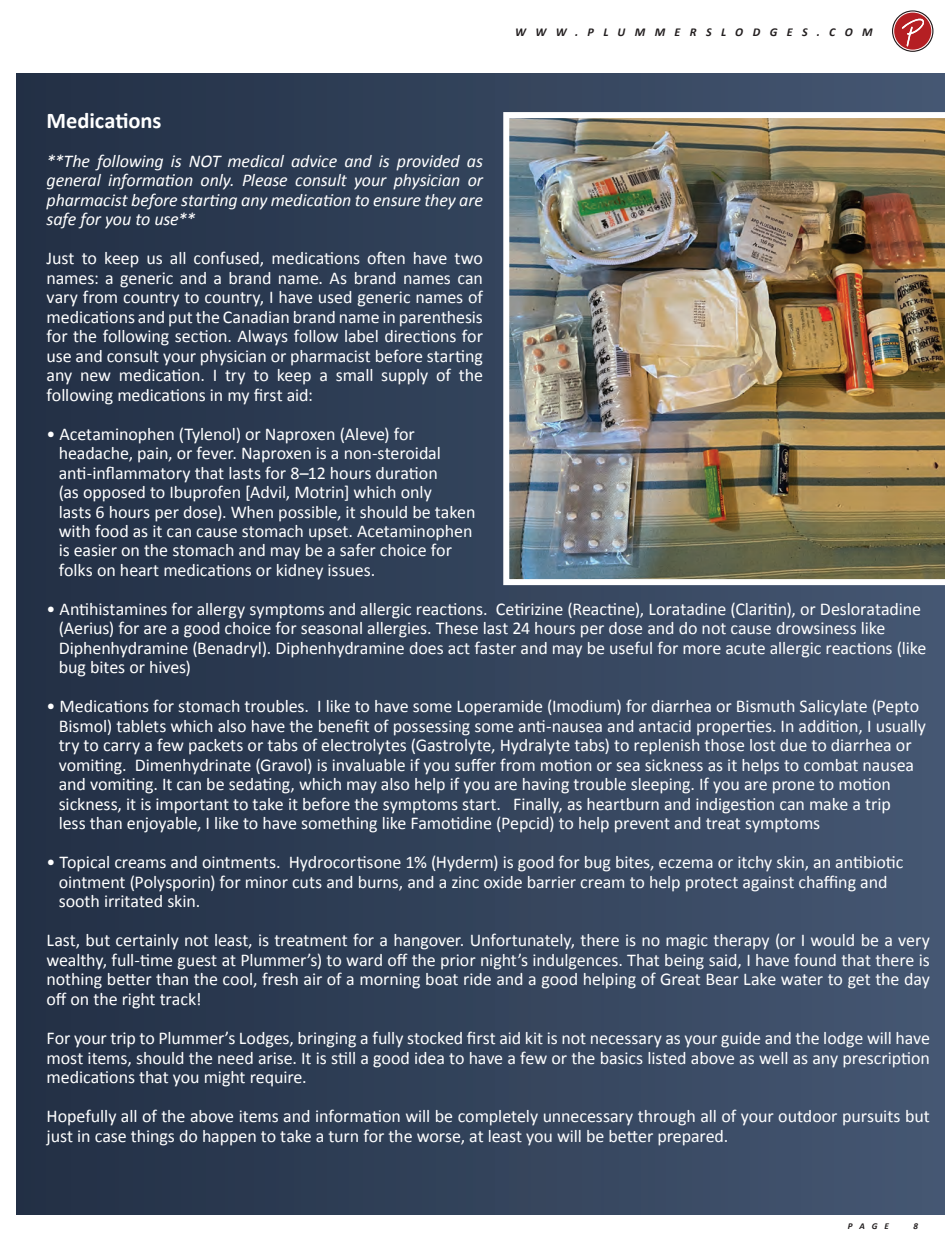
<style>
.page{position:relative;width:945px;height:1242px;background:#fff}
.page>*{position:absolute;margin:0;border:0;box-sizing:border-box;transform-origin:0 0}
.t1{font:700 22.5px "Calibri";color:#fff}
.t2{font:18px/19.5px "Calibri";letter-spacing:-.005em;color:#fff}
.t3{font:italic 18px/19.5px "Calibri";letter-spacing:-.01em;color:#fff;text-align:justify}
.t4{font:italic 700 12px "Calibri";letter-spacing:.79em;color:#231f20}
.t5{font:italic 700 9px "Calibri";color:#231f20}
</style>
<div class="page">
<svg style="left:893px;top:11px;width:40px;height:40px"></svg>
<div style="left:892px;top:10px;width:41px;height:42px;border:1px solid #231f20;border-radius:50%"></div>
<svg style="left:902px;top:19px;width:22px;height:28px"></svg>
<div style="left:893px;top:12px;width:39px;height:38px;border:1px solid #fff;border-radius:50%"></div>
<div style="left:16px;top:73px;width:929px;height:1142px;background:linear-gradient(to right,#212f44,#455773)"></div>
<img style="left:503px;top:112px;width:442px;height:473px">
<p class="t4" style="left:515px;top:24px;width:359px">WWW.PLUMMERSLODGES.COM</p>
<p class="t1" style="left:47px;top:106px;width:117px">Medications</p>
<p class="t3" style="left:47px;top:150px;width:438px">**The following is NOT medical advice and is provided as general information only. Please consult your physician or pharmacist before starting any medication to ensure they are safe for you to use**</p>
<p class="t2" style="left:47px;top:248px;width:438px;text-align:justify">Just to keep us all confused, medications often have two names: a generic and a brand name. As brand names can vary from country to country, I have used generic names of medications and put the Canadian brand name in parenthesis for the following section. Always follow label directions for use and consult your physician or pharmacist before starting any new medication. I try to keep a small supply of the following medications in my first aid:</p>
<p class="t2" style="left:59px;top:424px;width:418px;text-indent:-12px">• Acetaminophen (Tylenol) or Naproxen (Aleve) for headache, pain, or fever. Naproxen is a non-steroidal anti-inflammatory that lasts for 8–12 hours duration<br>(as opposed to Ibuprofen [Advil, Motrin] which only<br>lasts 6 hours per dose). When possible, it should be taken with food as it can cause stomach upset. Acetaminophen is easier on the stomach and may be a safer choice for folks on heart medications or kidney issues.</p>
<p class="t2" style="left:59px;top:599px;width:869px;text-indent:-12px">• Antihistamines for allergy symptoms and allergic reactions. Cetirizine (Reactine), Loratadine (Claritin), or Desloratadine (Aerius) for are a good choice for seasonal allergies. These last 24 hours per dose and do not cause drowsiness like Diphenhydramine (Benadryl). Diphenhydramine does act faster and may be useful for more acute allergic reactions (like bug bites or hives)</p>
<p class="t2" style="left:59px;top:697px;width:869px;text-indent:-12px">• Medications for stomach troubles. I like to have some Loperamide (Imodium) for diarrhea or Bismuth Salicylate (Pepto Bismol) tablets which also have the benefit of possessing some anti-nausea and antacid properties. In addition, I usually try to carry a few packets or tabs of electrolytes (Gastrolyte, Hydralyte tabs) to replenish those lost due to diarrhea or vomiting. Dimenhydrinate (Gravol) is invaluable if you suffer from motion or sea sickness as it helps to combat nausea and vomiting. It can be sedating, which may also help if you are having trouble sleeping. If you are prone to motion sickness, it is important to take it before the symptoms start. Finally, as heartburn and indigestion can make a trip<br>less than enjoyable, I like to have something like Famotidine (Pepcid) to help prevent and treat symptoms</p>
<p class="t2" style="left:59px;top:853px;width:846px;text-indent:-12px">• Topical creams and ointments. Hydrocortisone 1% (Hyderm) is good for bug bites, eczema or itchy skin, an antibiotic ointment (Polysporin) for minor cuts and burns, and a zinc oxide barrier cream to help protect against chaffing and sooth irritated skin.</p>
<p class="t2" style="left:47px;top:931px;width:885px;text-align:justify">Last, but certainly not least, is treatment for a hangover. Unfortunately, there is no magic therapy (or I would be a very wealthy, full-time guest at Plummer’s) to ward off the prior night’s indulgences. That being said, I have found that there is nothing better than the cool, fresh air of a morning boat ride and a good helping of Great Bear Lake water to get the day off on the right track!</p>
<p class="t2" style="left:47px;top:1028px;width:885px;text-align:justify">For your trip to Plummer’s Lodges, bringing a fully stocked first aid kit is not necessary as your guide and the lodge will have most items, should the need arise. It is still a good idea to have a few or the basics listed above as well as any prescription medications that you might require.</p>
<p class="t2" style="left:47px;top:1106px;width:885px">Hopefully all of the above items and information will be completely unnecessary through all of your outdoor pursuits but just in case things do happen to take a turn for the worse, at least you will be better prepared.</p>
<p class="t5" style="left:848px;top:1221px;width:42px">PAGE</p>
<p class="t5" style="left:913px;top:1221px;width:6px">8</p>
</div>
